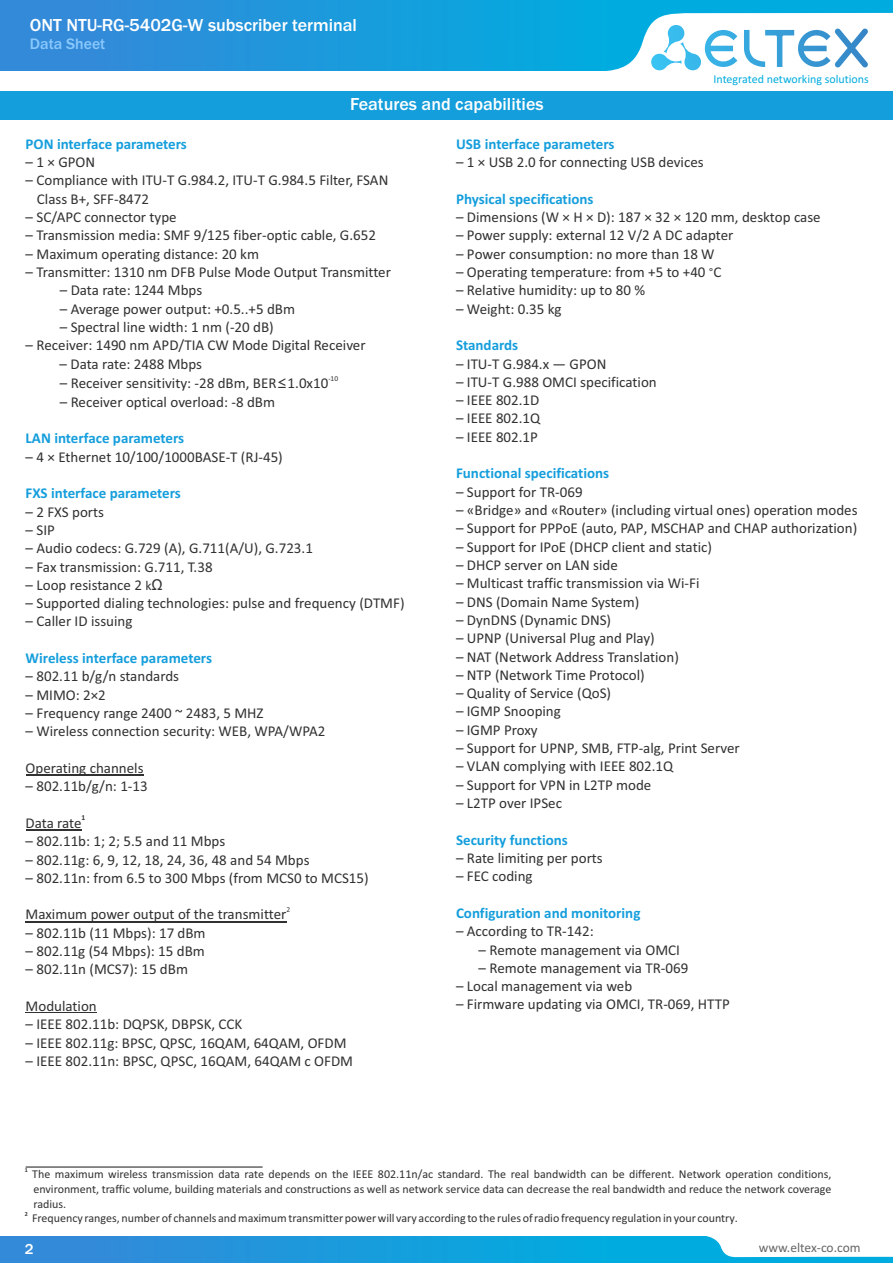
<style>
.page{position:relative;width:893px;height:1263px;background:#fff}
.page>*{position:absolute;margin:0;border:0;box-sizing:border-box;transform-origin:0 0}
.t1{font:500 18px "Franklin Gothic";color:#fff}
.t2{font:500 15.75px "Franklin Gothic";color:#8ac9fc}
.t3{font:15px/18.3px "Calibri";color:#313130}
.t4{font:700 15px "Calibri";color:#159edc}
.t5{font:500 15px "Franklin Gothic";color:#fff}
.t6{font:13.5px "Calibri";color:#666}
.t7{font:12px/14.7px "Calibri";color:#313130;text-align:justify}
.t8{font:12px "Calibri";color:#00acdf}
.t9{font:7.5px "Calibri";color:#313130}
.t10{font:700 7.5px "Calibri";color:#313130}
.t11{font:700 6px "Calibri";color:#313130}
.s1{font-family:"Microsoft Ya Hei"}
.s2{font-size:13.5px}
.s3{font-family:"Arial"}
.s4{font-size:13.5px;color:#4e4e4d}
</style>
<div class="page">
<div style="left:0;top:1236px;width:893px;height:27px;background:linear-gradient(to right,#3489d9,#00b4e0)"></div>
<svg style="left:703px;top:1236px;width:190px;height:21px"></svg>
<hr style="left:26px;top:1166px;width:237px;height:1px;background:#151616">
<hr style="left:26px;top:774px;width:118px;height:2px;background:#313130">
<hr style="left:26px;top:829px;width:56px;height:2px;background:#313130">
<hr style="left:26px;top:921px;width:104px;height:1px;background:#313130">
<hr style="left:130px;top:921px;width:45px;height:1px;background:#313130">
<hr style="left:175px;top:921px;width:111px;height:1px;background:#313130">
<hr style="left:26px;top:1012px;width:71px;height:1px;background:#313130">
<div style="left:0;top:91px;width:893px;height:29px;background:#159edc"></div>
<div style="left:0;top:0;width:893px;height:71px;background:linear-gradient(to right,#3489d9,#00b4e0)"></div>
<svg style="left:589px;top:13px;width:304px;height:58px"></svg>
<p class="t1" style="left:30px;top:19px;width:329px">ONT NTU-RG-5402G-W subscriber terminal</p>
<p class="t2" style="left:30px;top:38px;width:77px">Data Sheet</p>
<p class="t1" style="left:350px;top:97px;width:195px">Features and capabilities</p>
<p class="t8" style="left:713px;top:73px;width:157px">Integrated networking solutions</p>
<p class="t4" style="left:26px;top:138px;width:163px">PON interface parameters</p>
<p class="t3" style="left:26px;top:154px;width:71px">– 1 × GPON</p>
<p class="t3" style="left:37px;top:172px;width:353px;text-indent:-11px">– Compliance with ITU-T G.984.2, ITU-T G.984.5 Filter, FSAN<br>Class B+, SFF-8472</p>
<p class="t3" style="left:26px;top:209px;width:153px">– SC/APC connector type</p>
<p class="t3" style="left:26px;top:227px;width:352px">– Transmission media: SMF 9/125 fiber-optic cable, G.652</p>
<p class="t3" style="left:26px;top:246px;width:235px">– Maximum operating distance: 20 km</p>
<p class="t3" style="left:26px;top:264px;width:367px">– Transmitter: 1310 nm DFB Pulse Mode Output Transmitter</p>
<p class="t3" style="left:60px;top:282px;width:144px">– Data rate: 1244 Mbps</p>
<p class="t3" style="left:60px;top:301px;width:237px">– Average power output: +0.5..+5 dBm</p>
<p class="t3" style="left:60px;top:319px;width:215px">– Spectral line width: 1 nm (-20 dB)</p>
<p class="t3" style="left:26px;top:337px;width:341px">– Receiver: 1490 nm APD/TIA CW Mode Digital Receiver</p>
<p class="t3" style="left:60px;top:356px;width:144px">– Data rate: 2488 Mbps</p>
<p class="t9" style="left:328px;top:375px;width:11px">-10</p>
<p class="t3" style="left:60px;top:375px;width:270px">– Receiver sensitivity: -28 dBm, BER<span class="s1">≤</span>1.0x10</p>
<p class="t3" style="left:60px;top:394px;width:217px">– Receiver optical overload: -8 dBm</p>
<p class="t4" style="left:26px;top:432px;width:160px">LAN interface parameters</p>
<p class="t3" style="left:26px;top:449px;width:259px">– 4 × Ethernet 10/100/1000BASE-T (RJ-45)</p>
<p class="t4" style="left:26px;top:487px;width:157px">FXS interface parameters</p>
<p class="t3" style="left:26px;top:504px;width:80px">– 2 FXS ports</p>
<p class="t3" style="left:26px;top:522px;width:31px">– SIP</p>
<p class="t3" style="left:26px;top:540px;width:289px">– Audio codecs: G.729 (A), G.711(A/U), G.723.1</p>
<p class="t3" style="left:26px;top:559px;width:188px">– Fax transmission: G.711, T.38</p>
<p class="t3" style="left:26px;top:577px;width:139px">– Loop resistance 2 <span class="s2">k</span><span class="s3">Ω</span></p>
<p class="t3" style="left:26px;top:595px;width:380px">– Supported dialing technologies: pulse and frequency (DTMF)</p>
<p class="t3" style="left:26px;top:613px;width:108px">– Caller ID issuing</p>
<p class="t4" style="left:26px;top:652px;width:188px">Wireless interface parameters</p>
<p class="t3" style="left:26px;top:668px;width:155px">– 802.11 b/g/n standards</p>
<p class="t3" style="left:26px;top:687px;width:82px">– MIMO: 2×2</p>
<p class="t3" style="left:26px;top:705px;width:240px">– Frequency range 2400 ~ 2483, 5 MHZ</p>
<p class="t3" style="left:26px;top:723px;width:301px">– Wireless connection security: WEB, WPA/WPA2</p>
<p class="t3" style="left:26px;top:760px;width:119px">Operating channels</p>
<p class="t3" style="left:26px;top:778px;width:124px">– 802.11b/g/n: 1-13</p>
<p class="t10" style="left:82px;top:815px;width:5px">1</p>
<p class="t3" style="left:26px;top:815px;width:57px">Data rate</p>
<p class="t3" style="left:26px;top:833px;width:201px">– 802.11b: 1; 2; 5.5 and 11 Mbps</p>
<p class="t3" style="left:26px;top:852px;width:285px">– 802.11g: 6, 9, 12, 18, 24, 36, 48 and 54 Mbps</p>
<p class="t3" style="left:26px;top:870px;width:345px">– 802.11n: from 6.5 to 300 Mbps (from MCS0 to MCS15)</p>
<p class="t9" style="left:286px;top:906px;width:5px">2</p>
<p class="t3" style="left:26px;top:906px;width:262px">Maximum power output of the transmitter</p>
<p class="t3" style="left:26px;top:925px;width:182px">– 802.11b (11 Mbps): 17 dBm</p>
<p class="t3" style="left:26px;top:943px;width:181px">– 802.11g (54 Mbps): 15 dBm</p>
<p class="t3" style="left:26px;top:961px;width:164px">– 802.11n (MCS7): 15 dBm</p>
<p class="t3" style="left:26px;top:998px;width:73px">Modulation</p>
<p class="t3" style="left:26px;top:1016px;width:218px">– IEEE 802.11b: DQPSK, DBPSK, CCK</p>
<p class="t3" style="left:26px;top:1035px;width:322px">– IEEE 802.11g: BPSC, QPSC, 16QAM, 64QAM, OFDM</p>
<p class="t3" style="left:26px;top:1053px;width:329px">– IEEE 802.11n: BPSC, QPSC, 16QAM, 64QAM с OFDM</p>
<p class="t4" style="left:456px;top:138px;width:160px">USB interface parameters</p>
<p class="t3" style="left:456px;top:154px;width:249px">– 1 × USB 2.0 for connecting USB devices</p>
<p class="t4" style="left:456px;top:192px;width:139px">Physical specifications</p>
<p class="t3" style="left:456px;top:209px;width:366px">– Dimensions (W × H × D): 187 × 32 × 120 mm, desktop case</p>
<p class="t3" style="left:456px;top:227px;width:279px">– Power supply: external 12 V/2 A DC adapter</p>
<p class="t3" style="left:456px;top:246px;width:260px">– Power consumption: no more than 18 W</p>
<p class="t3" style="left:456px;top:264px;width:267px">– Operating temperature: from +5 to +40 <span class="s4">°</span>C</p>
<p class="t3" style="left:456px;top:282px;width:191px">– Relative humidity: up to 80 %</p>
<p class="t3" style="left:456px;top:301px;width:107px">– Weight: 0.35 kg</p>
<p class="t4" style="left:456px;top:339px;width:64px">Standards</p>
<p class="t3" style="left:456px;top:356px;width:152px">– ITU-T G.984.x — GPON</p>
<p class="t3" style="left:456px;top:374px;width:202px">– ITU-T G.988 OMCI specification</p>
<p class="t3" style="left:456px;top:392px;width:85px">– IEEE 802.1D</p>
<p class="t3" style="left:456px;top:410px;width:86px">– IEEE 802.1Q</p>
<p class="t3" style="left:456px;top:429px;width:83px">– IEEE 802.1P</p>
<p class="t4" style="left:456px;top:467px;width:155px">Functional specifications</p>
<p class="t3" style="left:456px;top:484px;width:128px">– Support for TR-069</p>
<p class="t3" style="left:456px;top:502px;width:403px">– «Bridge» and «Router» (including virtual ones) operation modes</p>
<p class="t3" style="left:456px;top:520px;width:403px">– Support for PPPoE (auto, PAP, MSCHAP and CHAP authorization)</p>
<p class="t3" style="left:456px;top:539px;width:257px">– Support for IPoE (DHCP client and static)</p>
<p class="t3" style="left:456px;top:557px;width:163px">– DHCP server on LAN side</p>
<p class="t3" style="left:456px;top:575px;width:245px">– Multicast traffic transmission via Wi-Fi</p>
<p class="t3" style="left:456px;top:594px;width:185px">– DNS (Domain Name System)</p>
<p class="t3" style="left:456px;top:612px;width:157px">– DynDNS (Dynamic DNS)</p>
<p class="t3" style="left:456px;top:630px;width:200px">– UPNP (Universal Plug and Play)</p>
<p class="t3" style="left:456px;top:649px;width:224px">– NAT (Network Address Translation)</p>
<p class="t3" style="left:456px;top:667px;width:190px">– NTP (Network Time Protocol)</p>
<p class="t3" style="left:456px;top:685px;width:157px">– Quality of Service (QoS)</p>
<p class="t3" style="left:456px;top:703px;width:106px">– IGMP Snooping</p>
<p class="t3" style="left:456px;top:722px;width:83px">– IGMP Proxy</p>
<p class="t3" style="left:456px;top:740px;width:285px">– Support for UPNP, SMB, FTP-alg, Print Server</p>
<p class="t3" style="left:456px;top:758px;width:219px">– VLAN complying with IEEE 802.1Q</p>
<p class="t3" style="left:456px;top:777px;width:197px">– Support for VPN in L2TP mode</p>
<p class="t3" style="left:456px;top:795px;width:108px">– L2TP over IPSec</p>
<p class="t4" style="left:456px;top:833px;width:113px">Security functions</p>
<p class="t3" style="left:456px;top:850px;width:148px">– Rate limiting per ports</p>
<p class="t3" style="left:456px;top:868px;width:78px">– FEC coding</p>
<p class="t4" style="left:456px;top:907px;width:186px">Configuration and monitoring</p>
<p class="t3" style="left:456px;top:923px;width:139px">– According to TR-142:</p>
<p class="t3" style="left:479px;top:941px;width:203px">– Remote management via OMCI</p>
<p class="t3" style="left:479px;top:960px;width:211px">– Remote management via TR-069</p>
<p class="t3" style="left:456px;top:978px;width:178px">– Local management via web</p>
<p class="t3" style="left:456px;top:996px;width:275px">– Firmware updating via OMCI, TR-069, HTTP</p>
<p class="t11" style="left:25px;top:1168px;width:5px">1</p>
<p class="t7" style="left:32px;top:1168px;width:801px">The maximum wireless transmission data rate depends on the IEEE 802.11n/ac standard. The real bandwidth can be different. Network operation conditions, environment, traffic volume, building materials and constructions as well as network service data can decrease the real bandwidth and reduce the network coverage radius.</p>
<p class="t11" style="left:25px;top:1212px;width:5px">2</p>
<p class="t7" style="left:32px;top:1212px;width:707px">Frequency ranges, number of channels and maximum transmitter powerwill vary according to the rules of radio frequency regulation in your country.</p>
<p class="t5" style="left:25px;top:1243px;width:10px">2</p>
<p class="t6" style="left:759px;top:1242px;width:103px">www.eltex-co.com</p>
</div>
